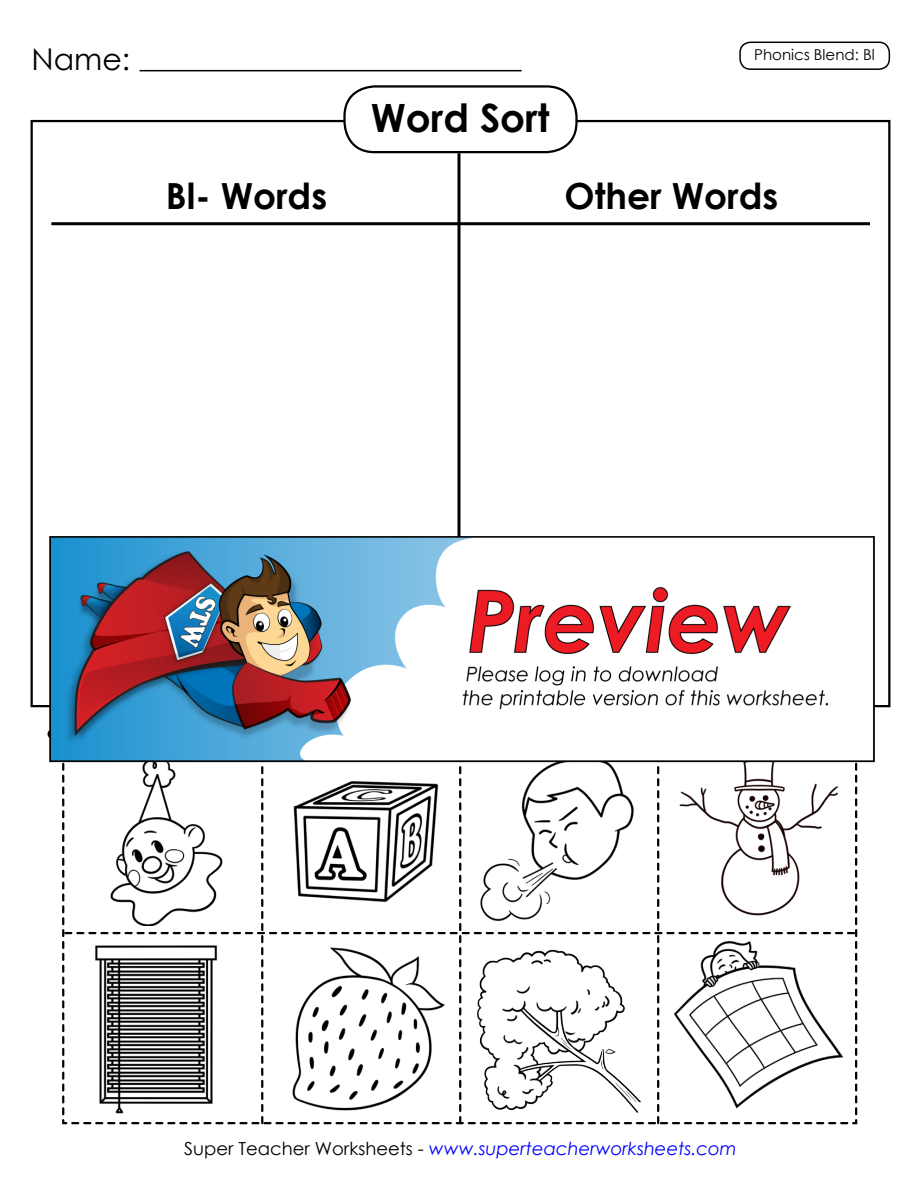
<style>
.page{position:relative;width:918px;height:1188px;background:#fff}
.page>*{position:absolute;margin:0;border:0;box-sizing:border-box;transform-origin:0 0}
.t1{font:700 39px "Century Gothic 2";color:#000}
.t2{font:700 36px "Century Gothic 2";color:#000}
.t3{font:30px "Century Gothic 2";color:#000}
.t4{font:italic 18px "Century Gothic 2";color:#00f}
.t5{font:15px "Century Gothic 2";color:#000}
.s1{font-style:normal;color:#000}
</style>
<div class="page">
<hr style="left:140px;top:70px;width:382px;height:1px;background:#000">
<div style="left:343px;top:85px;width:235px;height:68px;border:2px solid #000;border-radius:30px"></div>
<div style="left:739px;top:42px;width:151px;height:28px;border:2px solid #000;border-radius:10px"></div>
<hr style="left:458px;top:153px;width:2px;height:537px;background:#000">
<hr style="left:51px;top:222px;width:819px;height:3px;background:#000">
<svg style="left:62px;top:763px;width:795px;height:361px"></svg>
<img style="left:67px;top:763px;width:180px;height:163px">
<img style="left:70px;top:942px;width:174px;height:174px">
<img style="left:274px;top:941px;width:179px;height:180px">
<img style="left:474px;top:949px;width:166px;height:166px">
<img style="left:671px;top:941px;width:175px;height:173px">
<img style="left:279px;top:763px;width:167px;height:159px">
<img style="left:478px;top:763px;width:167px;height:159px">
<img style="left:678px;top:763px;width:159px;height:154px">
<img style="left:41px;top:518px;width:834px;height:245px">
<h3 class="t3" style="left:32px;top:38px;width:100px">Name:</h3>
<h1 class="t1" style="left:371px;top:89px;width:180px">Word Sort</h1>
<p class="t5" style="left:754px;top:44px;width:122px">Phonics Blend: Bl</p>
<h2 class="t2" style="left:166px;top:169px;width:163px">Bl- Words</h2>
<h2 class="t2" style="left:564px;top:169px;width:215px">Other Words</h2>
<p class="t4" style="left:184px;top:1136px;width:554px"><span class="s1">Super Teacher Worksheets -</span> www.superteacherworksheets.com</p>
</div>
